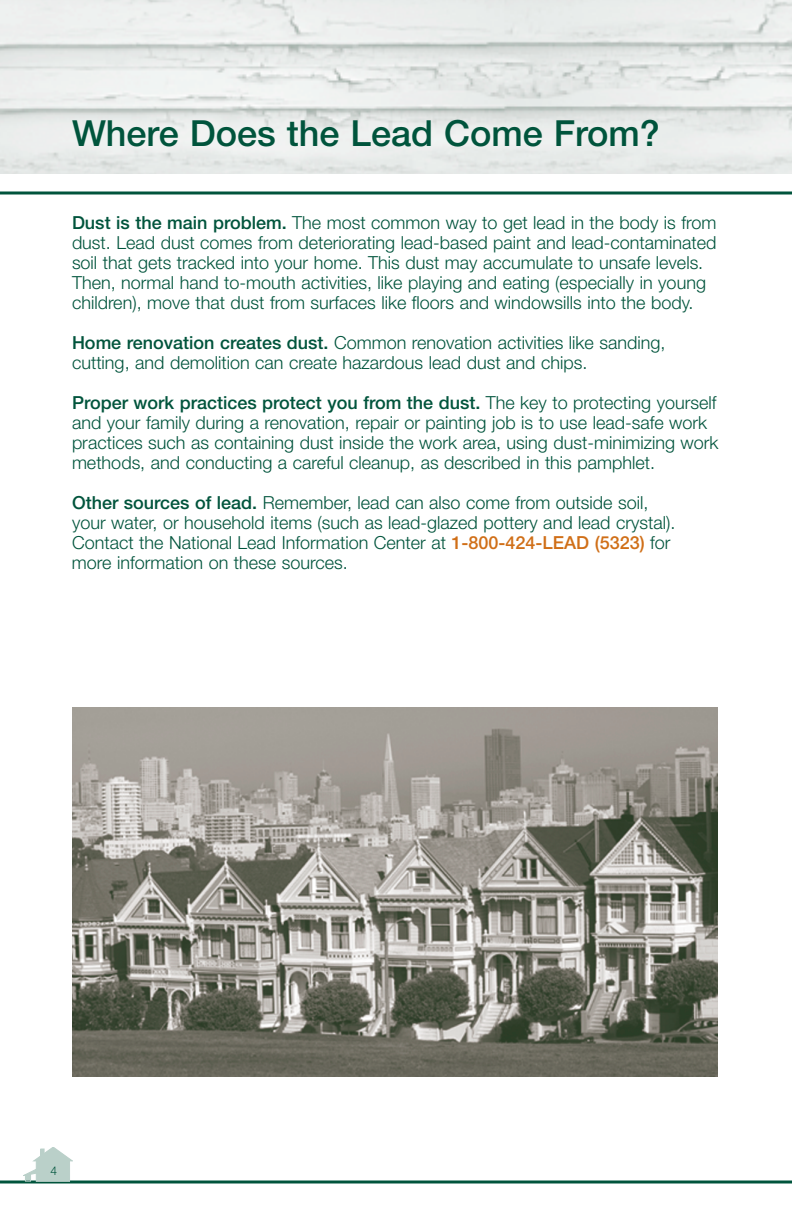
<style>
.page{position:relative;width:792px;height:1224px;background:#fff}
.page>*{position:absolute;margin:0;border:0;box-sizing:border-box;transform-origin:0 0}
.t1{font:500 36px "Helvetica Neue";color:#00543c}
.t2{font:300 18px/20px "Helvetica Neue";color:#00543c}
.t3{font:300 12px "Helvetica Neue";color:#00543c}
.s1{font-weight:500}
.s2{font-weight:500;color:#d06f18}
</style>
<div class="page">
<hr style="left:0;top:191px;width:792px;height:3px;background:#00543c">
<img style="left:0;top:0;width:792px;height:174px">
<img style="left:72px;top:708px;width:646px;height:368px">
<svg style="left:0;top:1180px;width:792px;height:4px;background:#407f6d"></svg>
<svg style="left:23px;top:1147px;width:50px;height:34px"></svg>
<div style="left:45px;top:1160px;width:7px;height:7px;background:#bad0c9"></div>
<div style="left:45px;top:1160px;width:8px;height:7px;border:1px solid #bad0c9"></div>
<div style="left:55px;top:1160px;width:7px;height:7px;background:#bad0c9"></div>
<div style="left:45px;top:1169px;width:7px;height:7px;background:#bad0c9"></div>
<div style="left:45px;top:1169px;width:8px;height:8px;border:1px solid #bad0c9"></div>
<div style="left:55px;top:1169px;width:7px;height:7px;background:#bad0c9"></div>
<div style="left:55px;top:1169px;width:7px;height:8px;border:1px solid #bad0c9"></div>
<h2 class="t1" style="left:72px;top:120px;width:589px">Where Does the Lead Come From?</h2>
<p class="t2" style="left:72px;top:214px;width:646px"><span class="s1">Dust is the main problem.</span> The most common way to get lead in the body is from dust. Lead dust comes from deteriorating lead-based paint and lead-contaminated soil that gets tracked into your home. This dust may accumulate to unsafe levels.<br>Then, normal hand to-mouth activities, like playing and eating (especially in young children), move that dust from surfaces like floors and windowsills into the body.</p>
<p class="t2" style="left:72px;top:334px;width:595px"><span class="s1">Home renovation creates dust.</span> Common renovation activities like sanding, cutting, and demolition can create hazardous lead dust and chips.</p>
<p class="t2" style="left:72px;top:394px;width:648px"><span class="s1">Proper work practices protect you from the dust.</span> The key to protecting yourself and your family during a renovation, repair or painting job is to use lead-safe work practices such as containing dust inside the work area, using dust-minimizing work methods, and conducting a careful cleanup, as described in this pamphlet.</p>
<p class="t2" style="left:72px;top:494px;width:605px"><span class="s1">Other sources of lead.</span> Remember, lead can also come from outside soil, your water, or household items (such as lead-glazed pottery and lead crystal).<br>Contact the National Lead Information Center at <span class="s2">1-800-424-LEAD (5323)</span> for more information on these sources.</p>
<p class="t3" style="left:51px;top:1167px;width:8px">4</p>
</div>
